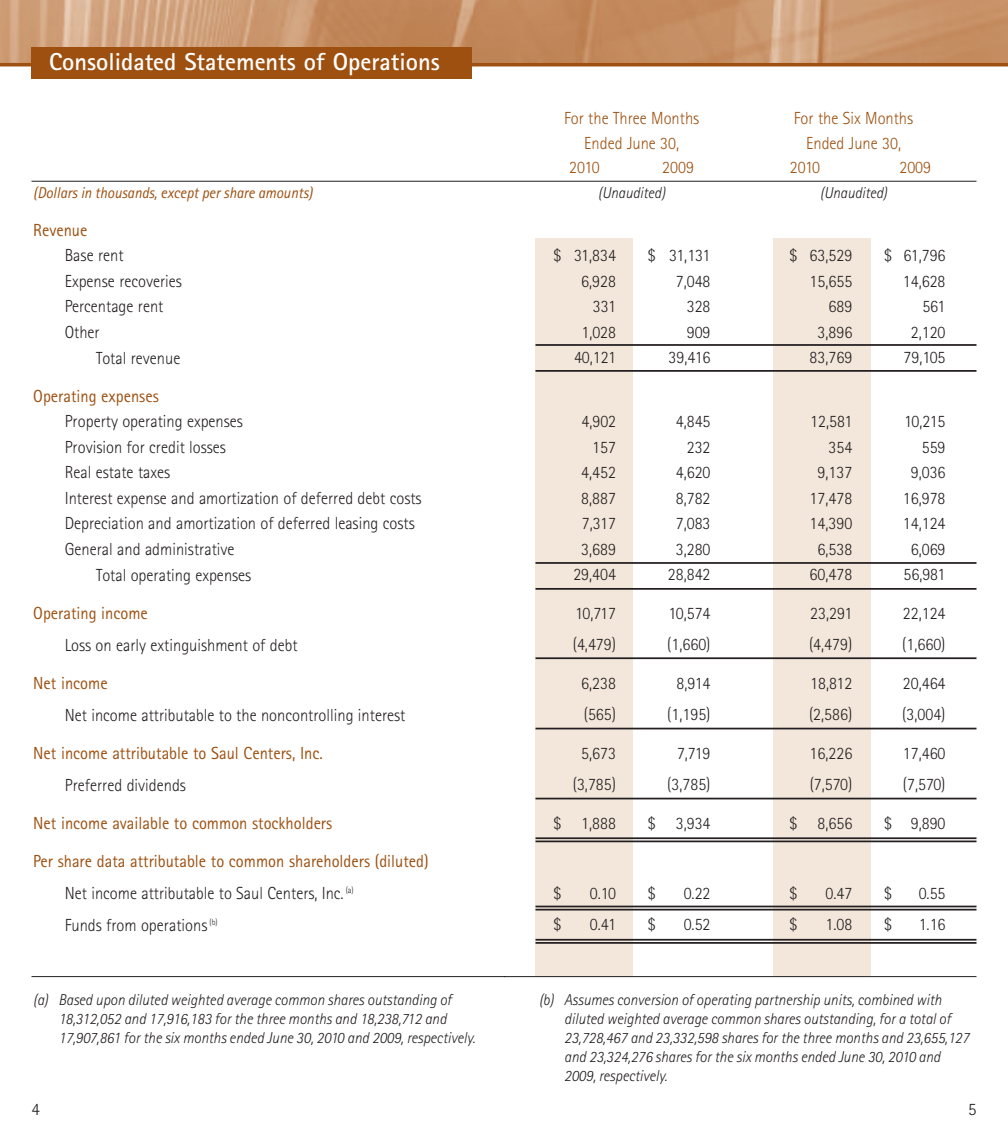
<style>
.page{position:relative;width:1008px;height:1134px;background:#fff}
.page>*{position:absolute;margin:0;border:0;box-sizing:border-box;transform-origin:0 0}
.t1{font:700 24.5px "Rotis Sans Serif";color:#fff}
.t2{font:300 17.5px/25.6px "Rotis Sans Serif";color:#231f20;scale:.94 1}
.t3{font:17.5px/38.1px "Rotis Sans Serif";color:#9d5010;scale:.94 1}
.t4{font:300 17.5px "Rotis Sans Serif";color:#9d5010;scale:.94 1}
.t5{font:300 17.5px "Rotis Sans Serif";color:#231f20}
.t6{font:italic 300 15.75px/18.9px "Rotis Sans Serif";color:#231f20;scale:.95 1}
.t7{font:italic 15.75px "Rotis Sans Serif";color:#9d5010;scale:.94 1}
.t8{font:italic 300 15.75px "Rotis Sans Serif";color:#231f20;scale:.94 1}
</style>
<div class="page">
<div style="left:536px;top:238px;width:97px;height:738px;background:#f3e7db"></div>
<div style="left:774px;top:238px;width:97px;height:738px;background:#f3e7db"></div>
<img style="left:0;top:0;width:504px;height:63px">
<hr style="left:0;top:63px;width:504px;height:3px;background:#9d5010">
<svg style="left:504px;top:0;width:504px;height:63px;fill:#c68f63"></svg>
<hr style="left:504px;top:63px;width:504px;height:3px;background:#9d5010">
<div style="left:32px;top:47px;width:440px;height:32px;background:#9d5010"></div>
<hr style="left:32px;top:976px;width:473px;height:1px;background:#231f20">
<hr style="left:504px;top:181px;width:472px;height:1px;background:#231f20">
<hr style="left:32px;top:181px;width:472px;height:1px;background:#231f20">
<hr style="left:504px;top:976px;width:473px;height:1px;background:#231f20">
<hr style="left:536px;top:370px;width:440px;height:2px;background:#231f20">
<hr style="left:536px;top:344px;width:440px;height:2px;background:#231f20">
<hr style="left:536px;top:588px;width:440px;height:2px;background:#231f20">
<hr style="left:536px;top:657px;width:440px;height:2px;background:#231f20">
<hr style="left:536px;top:562px;width:440px;height:2px;background:#231f20">
<hr style="left:536px;top:837px;width:440px;height:2px;background:#231f20">
<hr style="left:536px;top:841px;width:440px;height:1px;background:#231f20">
<hr style="left:536px;top:906px;width:440px;height:1px;background:#231f20">
<hr style="left:536px;top:909px;width:440px;height:2px;background:#231f20">
<hr style="left:536px;top:939px;width:440px;height:2px;background:#231f20">
<hr style="left:536px;top:942px;width:440px;height:2px;background:#231f20">
<hr style="left:536px;top:728px;width:440px;height:1px;background:#231f20">
<hr style="left:536px;top:798px;width:440px;height:1px;background:#231f20">
<h1 class="t1" style="left:49px;top:53px;width:392px">Consolidated Statements of Operations</h1>
<p class="t7" style="left:33px;top:187px;width:299px">(Dollars in thousands, except per share amounts)</p>
<p class="t3" style="left:33px;top:213px;width:59px">Revenue</p>
<p class="t2" style="left:65px;top:244px;width:126px">Base rent<br>Expense recoveries<br>Percentage rent<br>Other</p>
<p class="t2" style="left:96px;top:347px;width:91px">Total revenue</p>
<p class="t3" style="left:33px;top:378px;width:135px">Operating expenses</p>
<p class="t2" style="left:65px;top:410px;width:191px">Property operating expenses</p>
<p class="t2" style="left:65px;top:436px;width:173px">Provision for credit losses</p>
<p class="t2" style="left:65px;top:461px;width:114px">Real estate taxes</p>
<p class="t2" style="left:65px;top:487px;width:381px">Interest expense and amortization of deferred debt costs</p>
<p class="t2" style="left:65px;top:512px;width:374px">Depreciation and amortization of deferred leasing costs</p>
<p class="t2" style="left:65px;top:538px;width:182px">General and administrative</p>
<p class="t2" style="left:96px;top:564px;width:167px">Total operating expenses</p>
<p class="t3" style="left:33px;top:595px;width:123px">Operating income</p>
<p class="t2" style="left:65px;top:634px;width:249px">Loss on early extinguishment of debt</p>
<p class="t3" style="left:33px;top:665px;width:81px">Net income</p>
<p class="t2" style="left:65px;top:704px;width:364px">Net income attributable to the noncontrolling interest</p>
<p class="t3" style="left:33px;top:735px;width:310px">Net income attributable to Saul Centers, Inc.</p>
<p class="t2" style="left:65px;top:774px;width:131px">Preferred dividends</p>
<p class="t3" style="left:33px;top:805px;width:422px">Net income available to common stockholders<br>Per share data attributable to common shareholders (diluted)</p>
<p class="t2" style="left:65px;top:879px;width:309px;line-height:31.8px">Net income attributable to Saul Centers, Inc. <sup>(a)<br></sup>Funds from operations <sup>(b)</sup></p>
<p class="t4" style="left:564px;top:112px;width:145px">For the Three Months</p>
<p class="t4" style="left:794px;top:112px;width:128px">For the Six Months</p>
<p class="t4" style="left:584px;top:136px;width:102px">Ended June 30,</p>
<p class="t4" style="left:806px;top:136px;width:102px">Ended June 30,</p>
<p class="t4" style="left:569px;top:161px;width:34px">2010</p>
<p class="t4" style="left:662px;top:161px;width:35px">2009</p>
<p class="t4" style="left:790px;top:161px;width:34px">2010</p>
<p class="t4" style="left:899px;top:161px;width:35px">2009</p>
<p class="t8" style="left:598px;top:187px;width:73px">(Unaudited)</p>
<p class="t8" style="left:820px;top:187px;width:73px">(Unaudited)</p>
<p class="t2" style="left:553px;top:244px;width:69px">$ 31,834</p>
<p class="t2" style="left:648px;top:244px;width:69px">$ 31,131</p>
<p class="t2" style="left:789px;top:244px;width:69px">$ 63,529</p>
<p class="t2" style="left:884px;top:244px;width:67px">$ 61,796</p>
<p class="t2" style="left:581px;top:270px;width:38px">6,928</p>
<p class="t2" style="left:676px;top:270px;width:38px">7,048</p>
<p class="t2" style="left:810px;top:270px;width:47px">15,655</p>
<p class="t2" style="left:903px;top:270px;width:47px">14,628</p>
<p class="t2" style="left:593px;top:295px;width:26px">331</p>
<p class="t2" style="left:687px;top:295px;width:27px">328</p>
<p class="t2" style="left:829px;top:295px;width:27px">689</p>
<p class="t2" style="left:922px;top:295px;width:26px">561</p>
<p class="t2" style="left:582px;top:321px;width:38px">1,028</p>
<p class="t2" style="left:687px;top:321px;width:27px">909</p>
<p class="t2" style="left:818px;top:321px;width:38px">3,896</p>
<p class="t2" style="left:911px;top:321px;width:38px">2,120</p>
<p class="t2" style="left:574px;top:347px;width:46px">40,121</p>
<p class="t2" style="left:669px;top:347px;width:46px">39,416</p>
<p class="t2" style="left:810px;top:347px;width:47px">83,769</p>
<p class="t2" style="left:904px;top:347px;width:46px">79,105</p>
<p class="t2" style="left:582px;top:410px;width:38px">4,902</p>
<p class="t2" style="left:676px;top:410px;width:38px">4,845</p>
<p class="t2" style="left:810px;top:410px;width:46px">12,581</p>
<p class="t2" style="left:904px;top:410px;width:46px">10,215</p>
<p class="t2" style="left:592px;top:436px;width:27px">157</p>
<p class="t2" style="left:687px;top:436px;width:27px">232</p>
<p class="t2" style="left:829px;top:436px;width:27px">354</p>
<p class="t2" style="left:922px;top:436px;width:27px">559</p>
<p class="t2" style="left:581px;top:461px;width:38px">4,452</p>
<p class="t2" style="left:676px;top:461px;width:38px">4,620</p>
<p class="t2" style="left:818px;top:461px;width:38px">9,137</p>
<p class="t2" style="left:911px;top:461px;width:38px">9,036</p>
<p class="t2" style="left:581px;top:487px;width:38px">8,887</p>
<p class="t2" style="left:676px;top:487px;width:38px">8,782</p>
<p class="t2" style="left:810px;top:487px;width:47px">17,478</p>
<p class="t2" style="left:903px;top:487px;width:47px">16,978</p>
<p class="t2" style="left:582px;top:512px;width:38px">7,317</p>
<p class="t2" style="left:676px;top:512px;width:38px">7,083</p>
<p class="t2" style="left:810px;top:512px;width:47px">14,390</p>
<p class="t2" style="left:903px;top:512px;width:47px">14,124</p>
<p class="t2" style="left:581px;top:538px;width:38px">3,689</p>
<p class="t2" style="left:676px;top:538px;width:38px">3,280</p>
<p class="t2" style="left:818px;top:538px;width:38px">6,538</p>
<p class="t2" style="left:911px;top:538px;width:38px">6,069</p>
<p class="t2" style="left:573px;top:564px;width:47px">29,404</p>
<p class="t2" style="left:668px;top:564px;width:47px">28,842</p>
<p class="t2" style="left:810px;top:564px;width:47px">60,478</p>
<p class="t2" style="left:904px;top:564px;width:46px">56,981</p>
<p class="t2" style="left:575px;top:602px;width:45px">10,717</p>
<p class="t2" style="left:669px;top:602px;width:46px">10,574</p>
<p class="t2" style="left:810px;top:602px;width:46px">23,291</p>
<p class="t2" style="left:903px;top:602px;width:47px">22,124</p>
<p class="t2" style="left:573px;top:634px;width:47px">(4,479)</p>
<p class="t2" style="left:667px;top:634px;width:47px">(1,660)</p>
<p class="t2" style="left:809px;top:634px;width:47px">(4,479)</p>
<p class="t2" style="left:902px;top:634px;width:47px">(1,660)</p>
<p class="t2" style="left:581px;top:672px;width:38px">6,238</p>
<p class="t2" style="left:676px;top:672px;width:38px">8,914</p>
<p class="t2" style="left:810px;top:672px;width:46px">18,812</p>
<p class="t2" style="left:903px;top:672px;width:47px">20,464</p>
<p class="t2" style="left:584px;top:704px;width:36px">(565)</p>
<p class="t2" style="left:667px;top:704px;width:47px">(1,195)</p>
<p class="t2" style="left:809px;top:704px;width:47px">(2,586)</p>
<p class="t2" style="left:902px;top:704px;width:47px">(3,004)</p>
<p class="t2" style="left:581px;top:742px;width:38px">5,673</p>
<p class="t2" style="left:677px;top:742px;width:37px">7,719</p>
<p class="t2" style="left:810px;top:742px;width:47px">16,226</p>
<p class="t2" style="left:903px;top:742px;width:47px">17,460</p>
<p class="t2" style="left:573px;top:774px;width:47px">(3,785)</p>
<p class="t2" style="left:667px;top:774px;width:47px">(3,785)</p>
<p class="t2" style="left:810px;top:774px;width:47px">(7,570)</p>
<p class="t2" style="left:903px;top:774px;width:47px">(7,570)</p>
<p class="t2" style="left:553px;top:812px;width:69px">$ 1,888</p>
<p class="t2" style="left:648px;top:812px;width:69px">$ 3,934</p>
<p class="t2" style="left:789px;top:812px;width:69px">$ 8,656</p>
<p class="t2" style="left:884px;top:812px;width:67px">$ 9,890</p>
<p class="t2" style="left:553px;top:882px;width:11px">$</p>
<p class="t2" style="left:590px;top:882px;width:29px">0.10</p>
<p class="t2" style="left:648px;top:882px;width:11px">$</p>
<p class="t2" style="left:684px;top:882px;width:30px">0.22</p>
<p class="t2" style="left:789px;top:882px;width:11px">$</p>
<p class="t2" style="left:825px;top:882px;width:30px">0.47</p>
<p class="t2" style="left:884px;top:882px;width:11px">$</p>
<p class="t2" style="left:919px;top:882px;width:30px">0.55</p>
<p class="t2" style="left:553px;top:914px;width:11px">$</p>
<p class="t2" style="left:590px;top:914px;width:29px">0.41</p>
<p class="t2" style="left:648px;top:914px;width:11px">$</p>
<p class="t2" style="left:684px;top:914px;width:30px">0.52</p>
<p class="t2" style="left:789px;top:914px;width:11px">$</p>
<p class="t2" style="left:825px;top:914px;width:30px">1.08</p>
<p class="t2" style="left:884px;top:914px;width:11px">$</p>
<p class="t2" style="left:919px;top:914px;width:30px">1.16</p>
<p class="t6" style="left:58px;top:992px;width:440px;text-indent:-25px">(a) Based upon diluted weighted average common shares outstanding of<br>18,312,052 and 17,916,183 for the three months and 18,238,712 and<br>17,907,861 for the six months ended June 30, 2010 and 2009, respectively.</p>
<p class="t6" style="left:564px;top:992px;width:428px;text-indent:-25px">(b) Assumes conversion of operating partnership units, combined with diluted weighted average common shares outstanding, for a total of 23,728,467 and 23,332,598 shares for the three months and 23,655,127 and 23,324,276 shares for the six months ended June 30, 2010 and 2009, respectively.</p>
<p class="t5" style="left:32px;top:1102px;width:10px">4</p>
<p class="t5" style="left:968px;top:1102px;width:10px">5</p>
</div>
